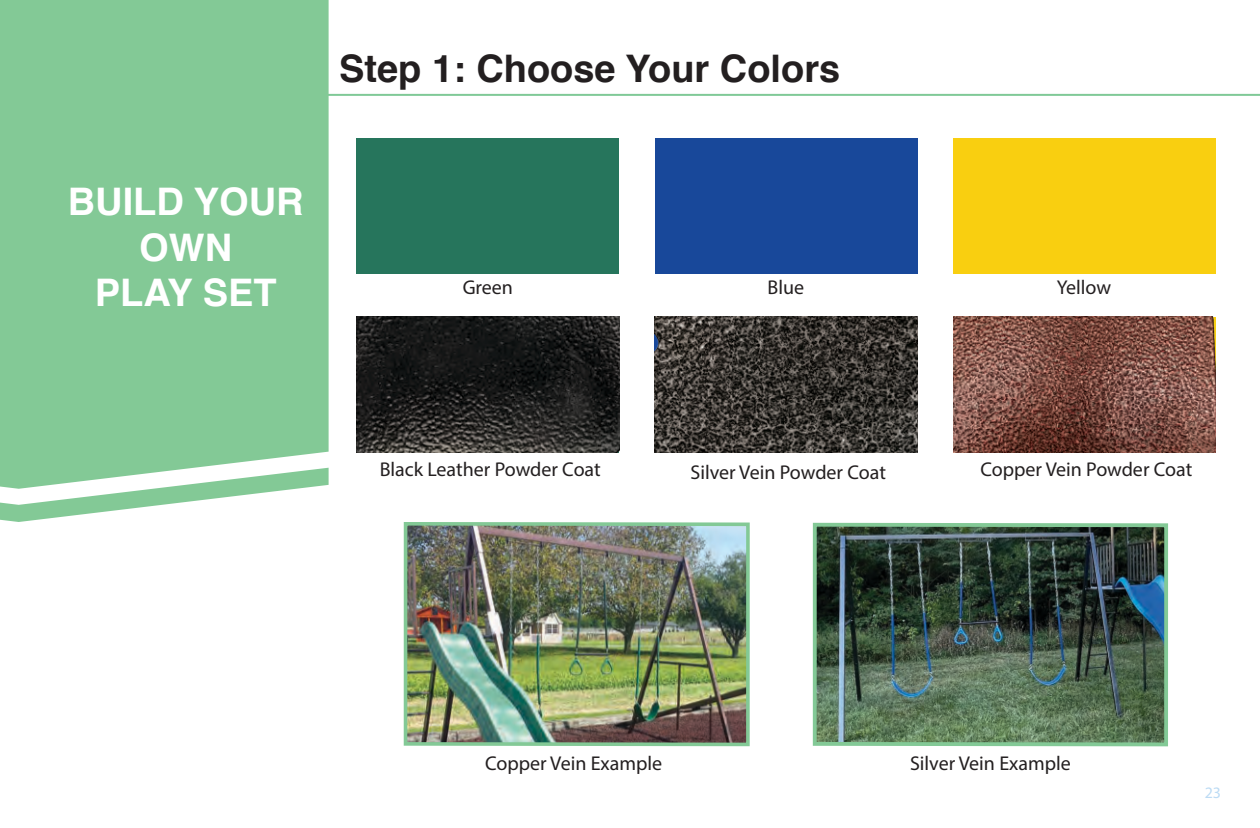
<style>
.page{position:relative;width:1260px;height:828px;background:#fff}
.page>*{position:absolute;margin:0;border:0;box-sizing:border-box;transform-origin:0 0}
.t1{font:700 38px "Helvetica";color:#231f20}
.t2{font:700 38px/45.6px "Helvetica";color:#fff;text-align:center}
.t3{font:20px "Myriad Pro";color:#231f20}
.t4{font:16px "Myriad Pro";color:#bcdbf4}
</style>
<div class="page">
<div style="left:0;top:0;width:329px;height:468px;background:#83c996"></div>
<svg style="left:0;top:468px;width:329px;height:54px"></svg>
<hr style="left:328px;top:94px;width:932px;height:2px;background:#80c997">
<div style="left:953px;top:138px;width:262px;height:136px;background:#f9cf10"></div>
<img style="left:953px;top:317px;width:262px;height:136px">
<div style="left:357px;top:138px;width:262px;height:136px;background:#26755c"></div>
<img style="left:357px;top:317px;width:262px;height:136px">
<div style="left:655px;top:138px;width:262px;height:136px;background:#18489a"></div>
<img style="left:655px;top:317px;width:262px;height:136px">
<img style="left:409px;top:527px;width:336px;height:214px">
<div style="left:404px;top:522px;width:346px;height:224px;border:4px solid #83c996"></div>
<img style="left:818px;top:528px;width:345px;height:213px">
<div style="left:813px;top:523px;width:355px;height:223px;border:4px solid #83c996"></div>
<p class="t2" style="left:68px;top:179px;width:237px">BUILD YOUR<br>OWN</p>
<p class="t2" style="left:95px;top:271px;width:183px">PLAY SET</p>
<p class="t1" style="left:339px;top:38px;width:503px">Step 1: Choose Your Colors</p>
<p class="t3" style="left:463px;top:275px;width:52px">Green</p>
<p class="t3" style="left:768px;top:275px;width:38px">Blue</p>
<p class="t3" style="left:380px;top:457px;width:223px">Black Leather Powder Coat</p>
<p class="t3" style="left:691px;top:460px;width:197px">Silver Vein Powder Coat</p>
<p class="t3" style="left:1057px;top:275px;width:56px">Yellow</p>
<p class="t3" style="left:980px;top:457px;width:213px">Copper Vein Powder Coat</p>
<p class="t3" style="left:485px;top:751px;width:179px">Copper Vein Example</p>
<p class="t3" style="left:910px;top:751px;width:162px">Silver Vein Example</p>
<p class="t4" style="left:1205px;top:782px;width:18px">23</p>
</div>
